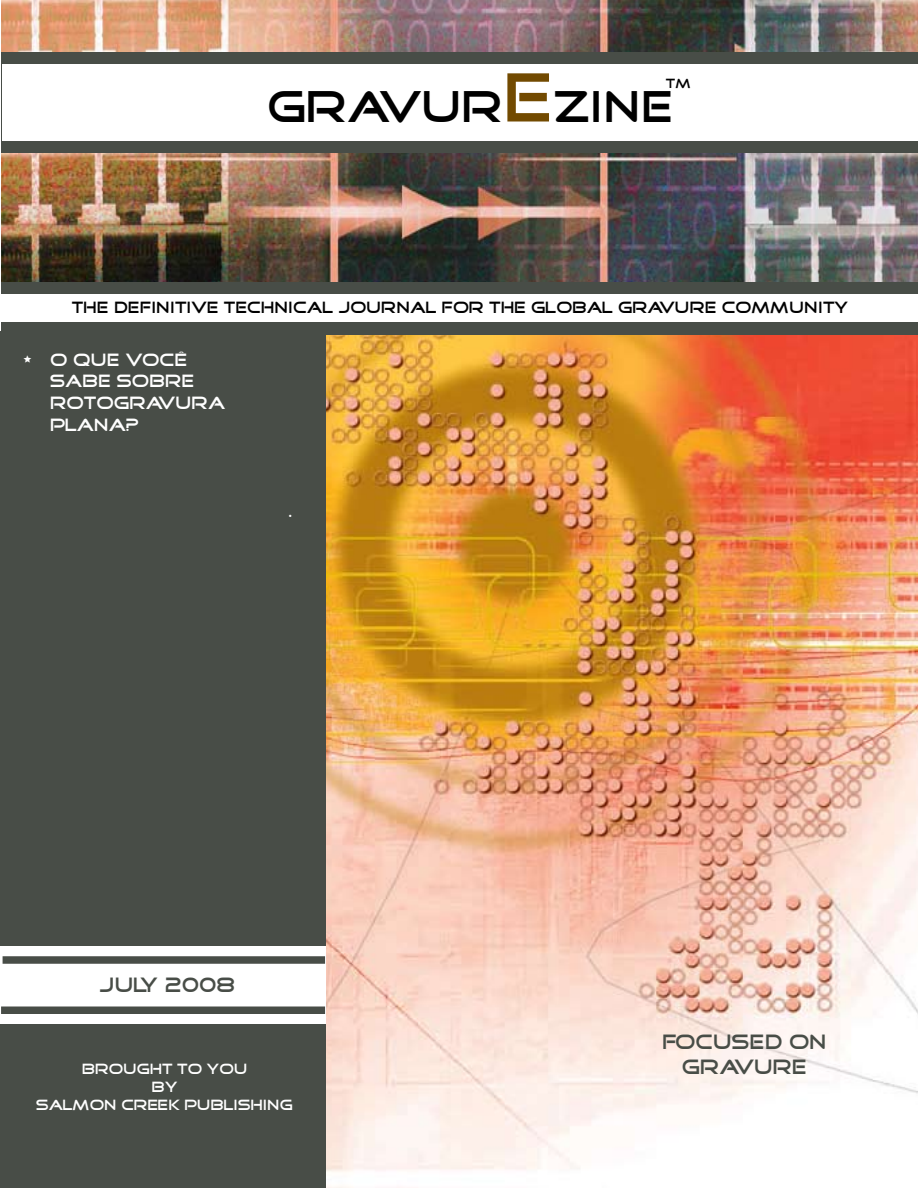
<style>
.page{position:relative;width:918px;height:1188px;background:#fff}
.page>*{position:absolute;margin:0;border:0;box-sizing:border-box;transform-origin:0 0}
.t1{font:45px "Good Times";color:#000}
.t2{font:21px/25.2px "Good Times";color:#484d47;text-align:center}
.t3{font:18px/21.6px "Good Times";color:#fff}
.t4{font:16.5px "Good Times";color:#000}
.t5{font:15px/18px "Good Times";color:#fff;text-align:center}
.t6{font:13.5px "Good Times";color:#000}
.s1{font-size:70.5px;color:#724a00}
</style>
<div class="page">
<img style="left:325px;top:334px;width:593px;height:854px">
<img style="left:1px;top:0;width:917px;height:282px">
<div style="left:1px;top:52px;width:917px;height:101px;background:#484d47"></div>
<div style="left:1px;top:282px;width:917px;height:52px;background:#484d47"></div>
<div style="left:1px;top:294px;width:917px;height:28px;background:#fff"></div>
<div style="left:0;top:332px;width:325px;height:856px;background:#484d47"></div>
<div style="left:3px;top:65px;width:915px;height:76px;background:#fff"></div>
<div style="left:3px;top:64px;width:915px;height:70px;background:#fff"></div>
<div style="left:0;top:946px;width:325px;height:78px;background:#fff"></div>
<div style="left:3px;top:956px;width:322px;height:8px;background:#484d47"></div>
<div style="left:1px;top:1006px;width:324px;height:8px;background:#484d47"></div>
<h1 class="t1" style="left:267px;top:85px;width:408px">GRAVUR<span class="s1">E</span>ZINE</h1>
<p class="t6" style="left:666px;top:77px;width:26px">TM</p>
<p class="t4" style="left:72px;top:299px;width:778px">THE DEFINITIVE TECHNICAL JOURNAL FOR THE GLOBAL GRAVURE COMMUNITY</p>
<p class="t3" style="left:50px;top:350px;width:176px;text-indent:-27px">• O QUE VOCÊ<br>SABE SOBRE<br>ROTOGRAVURA<br>PLANA?</p>
<p class="t3" style="left:288px;top:501px;width:7px">.</p>
<p class="t2" style="left:99px;top:973px;width:138px">JULY 2008</p>
<p class="t5" style="left:36px;top:1060px;width:258px">BROUGHT TO YOU<br>BY<br>SALMON CREEK PUBLISHING</p>
<p class="t2" style="left:662px;top:1030px;width:166px">FOCUSED ON<br>GRAVURE</p>
</div>
